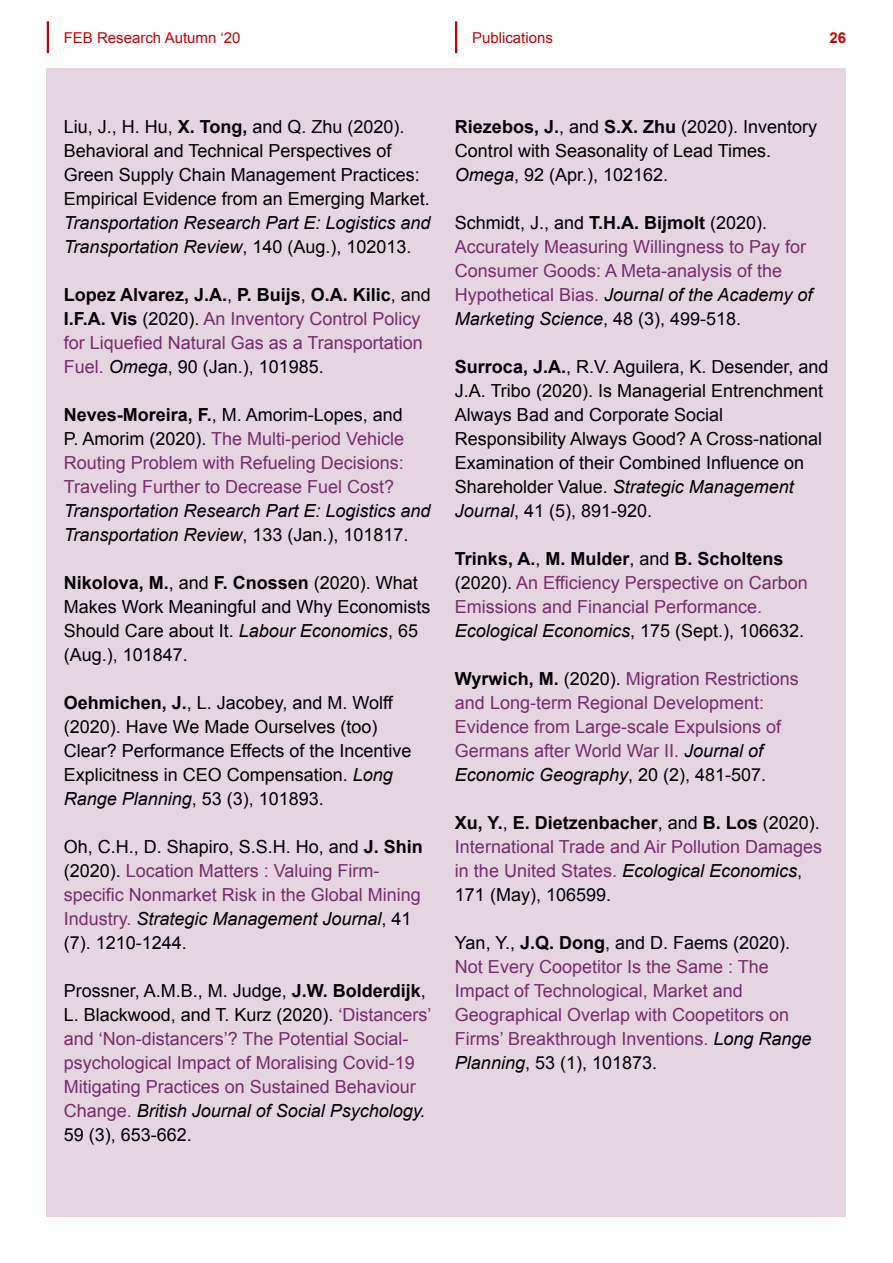
<style>
.page{position:relative;width:893px;height:1263px;background:#fff}
.page>*{position:absolute;margin:0;border:0;box-sizing:border-box;transform-origin:0 0}
.t1{font:18px/24px "Arial";color:#772d6b}
.t2{font:18px/24px "Arial";color:#000}
.t3{font:italic 18px/24px "Arial";color:#000}
.t4{font:15px "Arial";color:#c00}
.t5{font:700 15px "Arial";color:#c00}
.s1{font-weight:700}
.s2{font-style:normal}
.s3{font-weight:700;color:#000}
.s4{color:#000}
.s5{font-style:italic;color:#000}
.s6{font-style:italic}
</style>
<div class="page">
<div style="left:47px;top:68px;width:799px;height:1148px;background:#e4d5e1"></div>
<hr style="left:47px;top:21px;width:2px;height:32px;background:#c00">
<hr style="left:455px;top:21px;width:2px;height:32px;background:#c00">
<p class="t4" style="left:64px;top:28px;width:178px">FEB Research Autumn ‘20</p>
<p class="t4" style="left:472px;top:28px;width:82px">Publications</p>
<p class="t5" style="left:829px;top:28px;width:18px">26</p>
<p class="t2" style="left:64px;top:115px;width:368px">Liu, J., H. Hu, <span class="s1">X. Tong,</span> and Q. Zhu (2020).<br>Behavioral and Technical Perspectives of Green Supply Chain Management Practices:<br>Empirical Evidence from an Emerging Market.</p>
<p class="t3" style="left:64px;top:211px;width:368px">Transportation Research Part E: Logistics and<br>Transportation Review<span class="s2">, 140 (Aug.), 102013.</span></p>
<p class="t1" style="left:64px;top:283px;width:369px"><span class="s3">Lopez Alvarez, J.A.</span><span class="s4">,</span> <span class="s3">P. Buijs</span><span class="s4">,</span> <span class="s3">O.A. Kilic</span><span class="s4">, and </span><span class="s3">I.F.A. Vis</span> <span class="s4">(2020).</span> An Inventory Control Policy for Liquefied Natural Gas as a Transportation Fuel. <span class="s5">Omega</span><span class="s4">, 90 (Jan.), 101985.</span></p>
<p class="t1" style="left:64px;top:403px;width:342px;text-align:justify"><span class="s3">Neves-Moreira, F.</span><span class="s4">, M. Amorim-Lopes, and P. Amorim (2020).</span> The Multi-period Vehicle Routing Problem with Refueling Decisions:<br>Traveling Further to Decrease Fuel Cost?</p>
<p class="t3" style="left:64px;top:499px;width:368px">Transportation Research Part E: Logistics and<br>Transportation Review<span class="s2">, 133 (Jan.), 101817.</span></p>
<p class="t2" style="left:64px;top:571px;width:368px"><span class="s1">Nikolova, M.</span>, and <span class="s1">F. Cnossen</span> (2020). What Makes Work Meaningful and Why Economists Should Care about It. <span class="s6">Labour Economics</span>, 65 (Aug.), 101847.</p>
<p class="t2" style="left:64px;top:691px;width:349px"><span class="s1">Oehmichen, J.</span>, L. Jacobey, and M. Wolff (2020). Have We Made Ourselves (too)<br>Clear? Performance Effects of the Incentive Explicitness in CEO Compensation. <span class="s6">Long Range Planning</span>, 53 (3), 101893.</p>
<p class="t1" style="left:64px;top:835px;width:361px"><span class="s4">Oh, C.H., D. Shapiro, S.S.H. Ho, and</span> <span class="s3">J. Shin </span><span class="s4">(2020).</span> Location Matters : Valuing Firm&shy;specific Nonmarket Risk in the Global Mining Industry. <span class="s5">Strategic Management Journal</span><span class="s4">, 41 (7). 1210-1244.</span></p>
<p class="t1" style="left:64px;top:979px;width:369px"><span class="s4">Prossner, A.M.B., M. Judge,</span> <span class="s3">J.W. Bolderdijk</span><span class="s4">, L. Blackwood, and T. Kurz (2020).</span> ‘Distancers’ and ‘Non-distancers’? The Potential Social&shy;psychological Impact of Moralising Covid-19<br>Mitigating Practices on Sustained Behaviour Change. <span class="s5">British Journal of Social Psychology.<br></span><span class="s4">59 (3), 653-662.</span></p>
<p class="t2" style="left:455px;top:115px;width:364px"><span class="s1">Riezebos, J.</span>, and <span class="s1">S.X. Zhu</span> (2020). Inventory<br>Control with Seasonality of Lead Times.<br><span class="s6">Omega</span>, 92 (Apr.), 102162.</p>
<p class="t1" style="left:455px;top:211px;width:359px"><span class="s4">Schmidt, J., and</span> <span class="s3">T.H.A. Bijmolt</span> <span class="s4">(2020).<br></span>Accurately Measuring Willingness to Pay for Consumer Goods: A Meta-analysis of the Hypothetical Bias. <span class="s5">Journal of the Academy of Marketing Science</span><span class="s4">, 48 (3), 499-518.</span></p>
<p class="t2" style="left:455px;top:355px;width:375px"><span class="s1">Surroca, J.A.</span>, R.V. Aguilera, K. Desender, and J.A. Tribo (2020). Is Managerial Entrenchment Always Bad and Corporate Social Responsibility Always Good? A Cross-national Examination of their Combined Influence on Shareholder Value. <span class="s6">Strategic Management Journal</span>, 41 (5), 891-920.</p>
<p class="t1" style="left:455px;top:547px;width:354px"><span class="s3">Trinks, A.</span><span class="s4">,</span> <span class="s3">M. Mulder</span><span class="s4">, and</span> <span class="s3">B. Scholtens </span><span class="s4">(2020).</span> An Efficiency Perspective on Carbon Emissions and Financial Performance.<br><span class="s5">Ecological Economics</span><span class="s4">, 175 (Sept.), 106632.</span></p>
<p class="t1" style="left:455px;top:667px;width:345px"><span class="s3">Wyrwich, M.</span> <span class="s4">(2020).</span> Migration Restrictions and Long-term Regional Development:<br>Evidence from Large-scale Expulsions of Germans after World War II. <span class="s5">Journal of Economic Geography</span><span class="s4">, 20 (2), 481-507.</span></p>
<p class="t1" style="left:455px;top:811px;width:369px"><span class="s3">Xu, Y.</span><span class="s4">,</span> <span class="s3">E. Dietzenbacher</span><span class="s4">, and</span> <span class="s3">B. Los</span> <span class="s4">(2020).<br></span>International Trade and Air Pollution Damages in the United States. <span class="s5">Ecological Economics</span><span class="s4">, 171 (May), 106599.</span></p>
<p class="t1" style="left:455px;top:931px;width:358px"><span class="s4">Yan, Y.,</span> <span class="s3">J.Q. Dong</span><span class="s4">, and D. Faems (2020).<br></span>Not Every Coopetitor Is the Same : The Impact of Technological, Market and Geographical Overlap with Coopetitors on Firms’ Breakthrough Inventions. <span class="s5">Long Range Planning</span><span class="s4">, 53 (1), 101873.</span></p>
</div>
